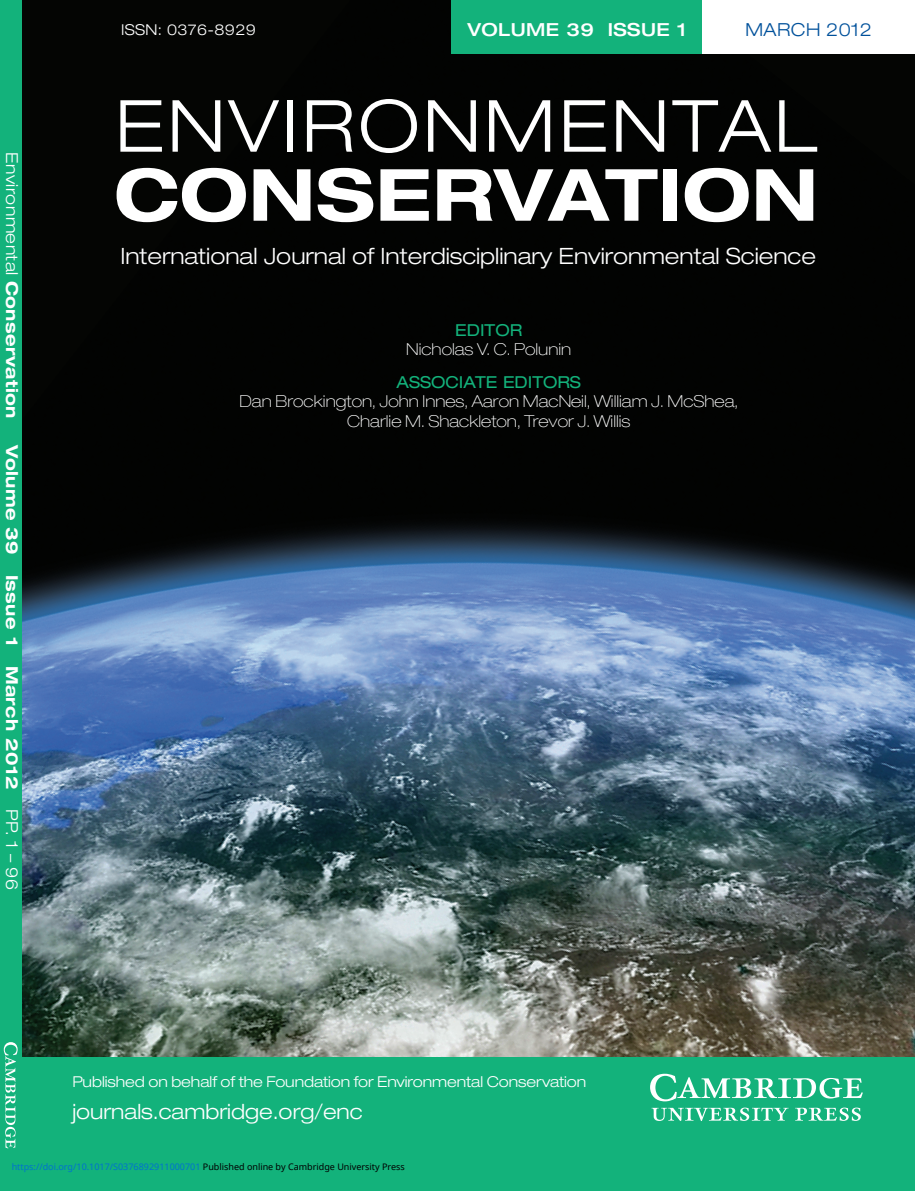
<style>
.page{position:relative;width:915px;height:1191px;background:#fff}
.page>*{position:absolute;margin:0;border:0;box-sizing:border-box;transform-origin:0 0}
.t1{font:300 expanded 72px "Helvetica Neue LT Std";letter-spacing:.05em;color:#fff}
.t2{font:700 expanded 72px "Helvetica Neue LT Std";letter-spacing:.01em;color:#fff}
.t3{font:300 expanded 22.5px "Helvetica Neue LT Std";color:#fff}
.t4{font:300 expanded 21px "Helvetica Neue LT Std";color:#fff}
.t5{font:500 expanded 18px "Helvetica Neue LT Std";letter-spacing:.025em;color:#fff}
.t6{font:300 expanded 18px "Helvetica Neue LT Std";letter-spacing:.025em;color:#01519b}
.t7{font:100 expanded 16.5px/19.5px "Helvetica Neue LT Std";color:#fff;text-align:center}
.t8{font:700 expanded 16.5px "Helvetica Neue LT Std";letter-spacing:.025em;color:#fff}
.t9{font:300 expanded 16.5px "Helvetica Neue LT Std";letter-spacing:.025em;color:#fff}
.t10{font:expanded 16.5px "Helvetica Neue LT Std";color:#13b27b}
.t11{font:300 expanded 15px "Helvetica Neue LT Std";letter-spacing:-.005em;color:#fff}
.t12{font:300 expanded 15px "Helvetica Neue LT Std";letter-spacing:.025em;color:#fff}
.t13{font:9px "Noto Sans";color:#0172cf}
.s1{font-weight:700}
.s2{font-weight:300}
.s3{color:#000}
</style>
<div class="page">
<img style="left:21px;top:0;width:893px;height:1057px">
<div style="left:0;top:1057px;width:914px;height:134px;background:#13b27b"></div>
<div style="left:0;top:0;width:21px;height:1191px;background:#13b27b"></div>
<div style="left:451px;top:0;width:251px;height:54px;background:#13b27b"></div>
<div style="left:702px;top:0;width:212px;height:54px;background:#fff"></div>
<svg style="left:650px;top:1073px;width:212px;height:28px"></svg>
<svg style="left:651px;top:1107px;width:137px;height:14px"></svg>
<svg style="left:795px;top:1107px;width:65px;height:13px"></svg>
<svg style="left:4px;top:1042px;width:14px;height:106px"></svg>
<p class="t9" style="left:18px;top:152px;width:268px;rotate:90deg">Environmental <span class="s1">Conservation</span></p>
<p class="t8" style="left:18px;top:445px;width:446px;rotate:90deg">Volume 39 Issue 1 March 2012 <span class="s2">PP. 1 – 96</span></p>
<p class="t12" style="left:121px;top:25px;width:136px">ISSN: 0376-8929</p>
<p class="t5" style="left:467px;top:23px;width:220px">VOLUME 39 ISSUE 1</p>
<p class="t6" style="left:745px;top:23px;width:128px">MARCH 2012</p>
<h1 class="t1" style="left:115px;top:100px;width:703px">ENVIRONMENTAL</h1>
<h1 class="t2" style="left:114px;top:169px;width:705px">CONSERVATION</h1>
<h2 class="t3" style="left:120px;top:247px;width:696px">International Journal of Interdisciplinary Environmental Science</h2>
<p class="t10" style="left:455px;top:324px;width:68px">EDITOR</p>
<p class="t7" style="left:406px;top:341px;width:166px">Nicholas V. C. Polunin</p>
<p class="t10" style="left:396px;top:376px;width:186px">ASSOCIATE EDITORS</p>
<p class="t7" style="left:239px;top:393px;width:500px">Dan Brockington, John Innes, Aaron MacNeil, William J. McShea,<br>Charlie M. Shackleton, Trevor J. Willis</p>
<p class="t11" style="left:72px;top:1076px;width:515px">Published on behalf of the Foundation for Environmental Conservation</p>
<p class="t4" style="left:72px;top:1104px;width:292px">journals.cambridge.org/enc</p>
<p class="t13" style="left:12px;top:1160px;width:394px">https://doi.org/10.1017/S0376892911000701 <span class="s3">Published online by Cambridge University Press</span></p>
</div>
